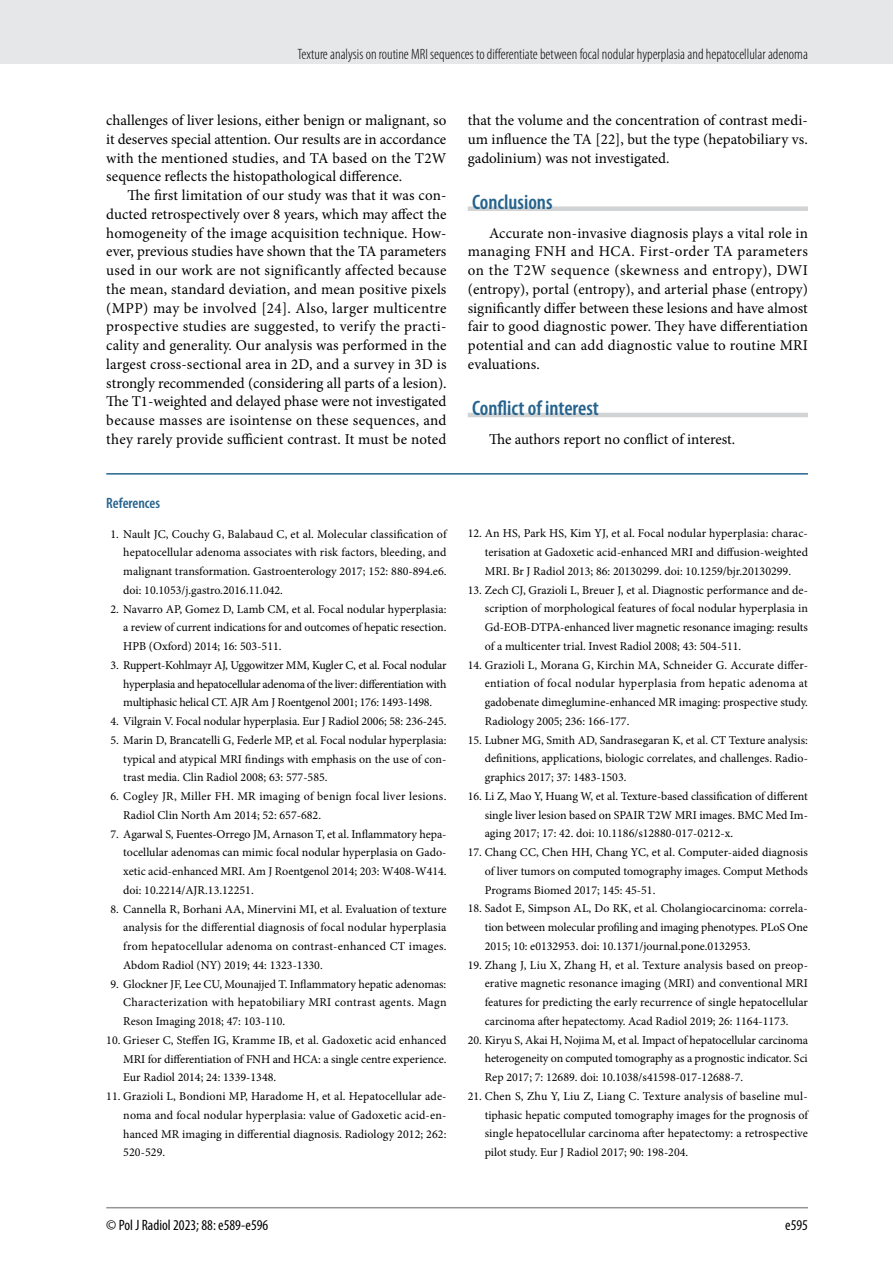
<style>
.page{position:relative;width:893px;height:1263px;background:#fff}
.page>*{position:absolute;margin:0;border:0;box-sizing:border-box;transform-origin:0 0}
.t1{font:600 condensed 21px "Myriad Pro";color:#25638e}
.t2{font:15px/18.8px "Minion Pro";color:#000;text-align:justify}
.t3{font:300 condensed 15px "Myriad Pro";color:#000}
.t4{font:condensed 15px "Myriad Pro";color:#000}
.t5{font:600 condensed 15px "Myriad Pro";color:#25638e}
.t6{font:12px/18.8px "Minion Pro";color:#000;text-align:justify}
.t7{font:12px/18.8px "Minion Pro";letter-spacing:.02em;color:#000}
</style>
<div class="page">
<div style="left:0;top:0;width:893px;height:64px;background:#e6e7e8"></div>
<hr style="left:106px;top:1207px;width:702px;height:1px;background:#939598">
<div style="left:468px;top:206px;width:340px;height:5px;background:#d1d3d4"></div>
<hr style="left:468px;top:413px;width:340px;height:4px;background:#d1d3d4">
<hr style="left:106px;top:473px;width:702px;height:2px;background:#25638e">
<p class="t3" style="left:298px;top:45px;width:512px">Texture analysis on routine MRI sequences to differentiate between focal nodular hyperplasia and hepatocellular adenoma</p>
<p class="t2" style="left:106px;top:111px;width:342px">challenges of liver lesions, either benign or malignant, so it deserves special attention. Our results are in accordance with the mentioned studies, and TA based on the T2W sequence reflects the histopathological difference.</p>
<p class="t2" style="left:106px;top:186px;width:342px;text-indent:21px">The first limitation of our study was that it was con&shy;ducted retrospectively over 8 years, which may affect the homogeneity of the image acquisition technique. How&shy;ever, previous studies have shown that the TA parameters used in our work are not significantly affected because the mean, standard deviation, and mean positive pixels (MPP) may be involved [24]. Also, larger multicentre prospective studies are suggested, to verify the practi&shy;cality and generality. Our analysis was performed in the largest cross-sectional area in 2D, and a survey in 3D is strongly recommended (considering all parts of a lesion).<br>The T1-weighted and delayed phase were not investigated because masses are isointense on these sequences, and they rarely provide sufficient contrast. It must be noted</p>
<p class="t5" style="left:106px;top:493px;width:55px">References</p>
<p class="t6" style="left:123px;top:524px;width:325px;text-indent:-13px">1. Nault JC, Couchy G, Balabaud C, et al. Molecular classification of hepatocellular adenoma associates with risk factors, bleeding, and malignant transformation. Gastroenterology 2017; 152: 880-894.e6. doi: 10.1053/j.gastro.2016.11.042.</p>
<p class="t6" style="left:123px;top:599px;width:325px;text-indent:-13px">2. Navarro AP, Gomez D, Lamb CM, et al. Focal nodular hyperplasia: a review of current indications for and outcomes of hepatic resection.<br>HPB (Oxford) 2014; 16: 503-511.</p>
<p class="t6" style="left:123px;top:656px;width:325px;text-indent:-13px">3. Ruppert-Kohlmayr AJ, Uggowitzer MM, Kugler C, et al. Focal nodular hyperplasia and hepatocellular adenoma of the liver: differentiation with multiphasic helical CT. AJR Am J Roentgenol 2001; 176: 1493-1498.</p>
<p class="t6" style="left:111px;top:712px;width:337px">4. Vilgrain V. Focal nodular hyperplasia. Eur J Radiol 2006; 58: 236-245.</p>
<p class="t6" style="left:123px;top:731px;width:325px;text-indent:-13px">5. Marin D, Brancatelli G, Federle MP, et al. Focal nodular hyperplasia: typical and atypical MRI findings with emphasis on the use of con&shy;trast media. Clin Radiol 2008; 63: 577-585.</p>
<p class="t7" style="left:123px;top:787px;width:325px;text-indent:-13px">6. Cogley JR, Miller FH. MR imaging of benign focal liver lesions.<br>Radiol Clin North Am 2014; 52: 657-682.</p>
<p class="t6" style="left:123px;top:824px;width:325px;text-indent:-13px">7. Agarwal S, Fuentes-Orrego JM, Arnason T, et al. Inflammatory hepa&shy;tocellular adenomas can mimic focal nodular hyperplasia on Gado&shy;xetic acid-enhanced MRI. Am J Roentgenol 2014; 203: W408-W414. doi: 10.2214/AJR.13.12251.</p>
<p class="t6" style="left:123px;top:899px;width:325px;text-indent:-13px">8. Cannella R, Borhani AA, Minervini MI, et al. Evaluation of texture analysis for the differential diagnosis of focal nodular hyperplasia from hepatocellular adenoma on contrast-enhanced CT images.<br>Abdom Radiol (NY) 2019; 44: 1323-1330.</p>
<p class="t6" style="left:123px;top:974px;width:325px;text-indent:-13px">9. Glockner JF, Lee CU, Mounajjed T. Inflammatory hepatic adenomas:<br>Characterization with hepatobiliary MRI contrast agents. Magn Reson Imaging 2018; 47: 103-110.</p>
<p class="t6" style="left:123px;top:1030px;width:325px;text-indent:-17px">10. Grieser C, Steffen IG, Kramme IB, et al. Gadoxetic acid enhanced MRI for differentiation of FNH and HCA: a single centre experience.<br>Eur Radiol 2014; 24: 1339-1348.</p>
<p class="t6" style="left:123px;top:1087px;width:325px;text-indent:-17px">11. Grazioli L, Bondioni MP, Haradome H, et al. Hepatocellular ade&shy;noma and focal nodular hyperplasia: value of Gadoxetic acid-en&shy;hanced MR imaging in differential diagnosis. Radiology 2012; 262:<br>520-529.</p>
<p class="t2" style="left:468px;top:111px;width:342px">that the volume and the concentration of contrast medi&shy;um influence the TA [22], but the type (hepatobiliary vs. gadolinium) was not investigated.</p>
<h1 class="t1" style="left:472px;top:189px;width:82px">Conclusions</h1>
<p class="t2" style="left:468px;top:223px;width:342px;text-indent:21px">Accurate non-invasive diagnosis plays a vital role in managing FNH and HCA. First-order TA parameters on the T2W sequence (skewness and entropy), DWI (entropy), portal (entropy), and arterial phase (entropy) significantly differ between these lesions and have almost fair to good diagnostic power. They have differentiation potential and can add diagnostic value to routine MRI evaluations.</p>
<h1 class="t1" style="left:472px;top:395px;width:128px">Conflict of interest</h1>
<p class="t2" style="left:489px;top:430px;width:248px">The authors report no conflict of interest.</p>
<p class="t6" style="left:485px;top:524px;width:325px;text-indent:-17px">12. An HS, Park HS, Kim YJ, et al. Focal nodular hyperplasia: charac&shy;terisation at Gadoxetic acid-enhanced MRI and diffusion-weighted MRI. Br J Radiol 2013; 86: 20130299. doi: 10.1259/bjr.20130299.</p>
<p class="t6" style="left:485px;top:580px;width:325px;text-indent:-17px">13. Zech CJ, Grazioli L, Breuer J, et al. Diagnostic performance and de&shy;scription of morphological features of focal nodular hyperplasia in Gd-EOB-DTPA-enhanced liver magnetic resonance imaging: results of a multicenter trial. Invest Radiol 2008; 43: 504-511.</p>
<p class="t6" style="left:485px;top:655px;width:325px;text-indent:-17px">14. Grazioli L, Morana G, Kirchin MA, Schneider G. Accurate differ&shy;entiation of focal nodular hyperplasia from hepatic adenoma at gadobenate dimeglumine-enhanced MR imaging: prospective study.<br>Radiology 2005; 236: 166-177.</p>
<p class="t6" style="left:485px;top:730px;width:325px;text-indent:-17px">15. Lubner MG, Smith AD, Sandrasegaran K, et al. CT Texture analysis: definitions, applications, biologic correlates, and challenges. Radio&shy;graphics 2017; 37: 1483-1503.</p>
<p class="t6" style="left:485px;top:787px;width:325px;text-indent:-17px">16. Li Z, Mao Y, Huang W, et al. Texture-based classification of different single liver lesion based on SPAIR T2W MRI images. BMC Med Im&shy;aging 2017; 17: 42. doi: 10.1186/s12880-017-0212-x.</p>
<p class="t6" style="left:485px;top:843px;width:325px;text-indent:-17px">17. Chang CC, Chen HH, Chang YC, et al. Computer-aided diagnosis of liver tumors on computed tomography images. Comput Methods Programs Biomed 2017; 145: 45-51.</p>
<p class="t6" style="left:485px;top:899px;width:325px;text-indent:-17px">18. Sadot E, Simpson AL, Do RK, et al. Cholangiocarcinoma: correla&shy;tion between molecular profiling and imaging phenotypes. PLoS One 2015; 10: e0132953. doi: 10.1371/journal.pone.0132953.</p>
<p class="t6" style="left:485px;top:955px;width:325px;text-indent:-17px">19. Zhang J, Liu X, Zhang H, et al. Texture analysis based on preop&shy;erative magnetic resonance imaging (MRI) and conventional MRI features for predicting the early recurrence of single hepatocellular carcinoma after hepatectomy. Acad Radiol 2019; 26: 1164-1173.</p>
<p class="t6" style="left:485px;top:1030px;width:325px;text-indent:-17px">20. Kiryu S, Akai H, Nojima M, et al. Impact of hepatocellular carcinoma heterogeneity on computed tomography as a prognostic indicator. Sci Rep 2017; 7: 12689. doi: 10.1038/s41598-017-12688-7.</p>
<p class="t6" style="left:485px;top:1087px;width:325px;text-indent:-17px">21. Chen S, Zhu Y, Liu Z, Liang C. Texture analysis of baseline mul&shy;tiphasic hepatic computed tomography images for the prognosis of single hepatocellular carcinoma after hepatectomy: a retrospective pilot study. Eur J Radiol 2017; 90: 198-204.</p>
<p class="t4" style="left:106px;top:1216px;width:164px">© Pol J Radiol 2023; 88: e589-e596</p>
<p class="t4" style="left:785px;top:1216px;width:24px">e595</p>
</div>
